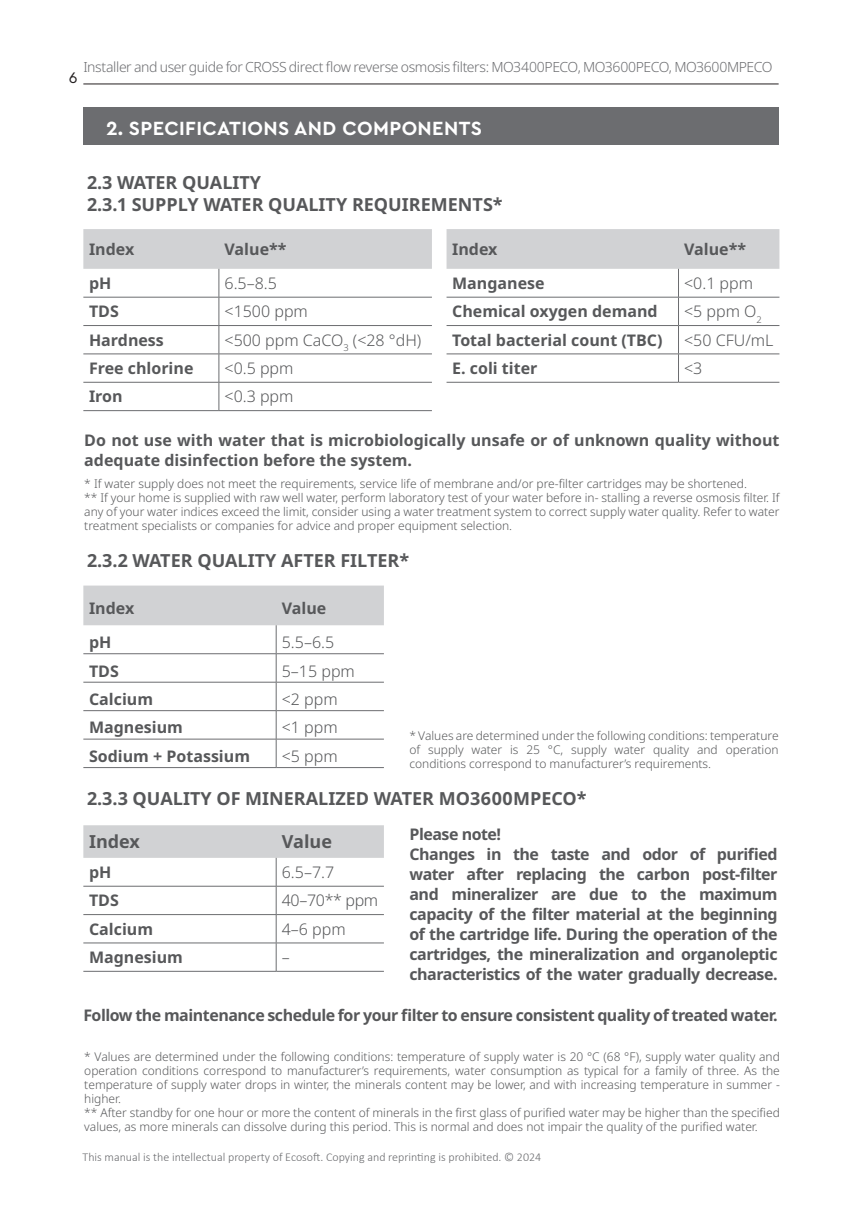
<style>
.page{position:relative;width:862px;height:1214px;background:#fff}
.page>*{position:absolute;margin:0;border:0;box-sizing:border-box;transform-origin:0 0}
.t1{font:700 20px "Cera PRO";letter-spacing:.02em;color:#fff}
.t2{font:700 18px/22px "Noto Sans";color:#57585a}
.t3{font:700 16px/20px "Noto Sans";letter-spacing:-.03em;color:#57585a}
.t4{font:700 16px/20px "Noto Sans";color:#57585a}
.t5{font:300 16px "Noto Sans";color:#57585a}
.t6{font:16px "Cera PRO";color:#231f20}
.t7{font:300 14px "Noto Sans";letter-spacing:-.03em;color:#6c6d70}
.t8{font:300 12px/14px "Noto Sans";color:#57585a}
.t9{font:300 12px "Calibri";color:#6c6d70}
</style>
<div class="page">
<hr style="left:83px;top:83px;width:695px;height:1px;background:#231f20">
<svg style="left:83px;top:229px;width:349px;height:181px"></svg>
<hr style="left:83px;top:410px;width:136px;height:1px;background:#6c6d70">
<hr style="left:219px;top:410px;width:213px;height:1px;background:#6c6d70">
<svg style="left:446px;top:229px;width:333px;height:153px"></svg>
<hr style="left:446px;top:382px;width:232px;height:1px;background:#6c6d70">
<hr style="left:678px;top:382px;width:101px;height:1px;background:#6c6d70">
<div style="left:83px;top:108px;width:695px;height:37px;background:#6c6d70"></div>
<svg style="left:83px;top:585px;width:301px;height:182px"></svg>
<hr style="left:83px;top:767px;width:193px;height:1px;background:#6c6d70">
<hr style="left:276px;top:767px;width:108px;height:1px;background:#6c6d70">
<svg style="left:83px;top:825px;width:301px;height:145px"></svg>
<hr style="left:83px;top:970px;width:193px;height:1px;background:#6c6d70">
<hr style="left:276px;top:970px;width:108px;height:1px;background:#6c6d70">
<p class="t7" style="left:83px;top:57px;width:691px">Installer and user guide for CROSS direct flow reverse osmosis filters: MO3400PECO, MO3600PECO, MO3600MPECO</p>
<h3 class="t6" style="left:69px;top:67px;width:10px">6</h3>
<h1 class="t1" style="left:106px;top:115px;width:377px">2. SPECIFICATIONS AND COMPONENTS</h1>
<h2 class="t2" style="left:87px;top:172px;width:417px">2.3 WATER QUALITY<br>2.3.1 SUPPLY WATER QUALITY REQUIREMENTS*</h2>
<h3 class="t3" style="left:89px;top:239px;width:47px">Index</h3>
<h3 class="t3" style="left:225px;top:239px;width:64px">Value**</h3>
<h3 class="t3" style="left:89px;top:273px;width:24px">pH</h3>
<h3 class="t5" style="left:225px;top:271px;width:54px">6.5–8.5</h3>
<h3 class="t3" style="left:89px;top:302px;width:31px">TDS</h3>
<h3 class="t5" style="left:225px;top:300px;width:85px">&lt;1500 ppm</h3>
<h3 class="t4" style="left:89px;top:330px;width:76px">Hardness</h3>
<h3 class="t5" style="left:225px;top:328px;width:198px">&lt;500 ppm CaCO<sub>3</sub> (&lt;28 °dH)</h3>
<h3 class="t4" style="left:89px;top:358px;width:106px">Free chlorine</h3>
<h3 class="t5" style="left:225px;top:357px;width:70px">&lt;0.5 ppm</h3>
<h3 class="t3" style="left:89px;top:387px;width:35px">Iron</h3>
<h3 class="t5" style="left:225px;top:385px;width:70px">&lt;0.3 ppm</h3>
<h3 class="t3" style="left:452px;top:239px;width:47px">Index</h3>
<h3 class="t3" style="left:684px;top:239px;width:64px">Value**</h3>
<h3 class="t4" style="left:452px;top:273px;width:94px">Manganese</h3>
<h3 class="t5" style="left:684px;top:271px;width:70px">&lt;0.1 ppm</h3>
<h3 class="t4" style="left:452px;top:302px;width:207px">Chemical oxygen demand</h3>
<h3 class="t5" style="left:684px;top:300px;width:79px">&lt;5 ppm O<sub>2</sub></h3>
<h3 class="t4" style="left:452px;top:330px;width:212px">Total bacterial count (TBC)</h3>
<h3 class="t5" style="left:684px;top:328px;width:91px">&lt;50 CFU/mL</h3>
<h3 class="t4" style="left:452px;top:358px;width:87px">E. coli titer</h3>
<h3 class="t5" style="left:684px;top:357px;width:20px">&lt;3</h3>
<h3 class="t4" style="left:84px;top:430px;width:697px">Do not use with water that is microbiologically unsafe or of unknown quality without adequate disinfection before the system.</h3>
<p class="t8" style="left:84px;top:477px;width:697px">* If water supply does not meet the requirements, service life of membrane and/or pre-filter cartridges may be shortened.<br>** If your home is supplied with raw well water, perform laboratory test of your water before in- stalling a reverse osmosis filter. If any of your water indices exceed the limit, consider using a water treatment system to correct supply water quality. Refer to water treatment specialists or companies for advice and proper equipment selection.</p>
<h2 class="t2" style="left:87px;top:550px;width:324px">2.3.2 WATER QUALITY AFTER FILTER*</h2>
<h3 class="t3" style="left:89px;top:598px;width:47px">Index</h3>
<h3 class="t3" style="left:282px;top:598px;width:46px">Value</h3>
<h3 class="t3" style="left:89px;top:632px;width:24px">pH</h3>
<h3 class="t5" style="left:282px;top:631px;width:54px">5.5–6.5</h3>
<h3 class="t3" style="left:89px;top:661px;width:31px">TDS</h3>
<h3 class="t5" style="left:282px;top:659px;width:75px">5–15 ppm</h3>
<h3 class="t4" style="left:89px;top:689px;width:66px">Calcium</h3>
<h3 class="t5" style="left:282px;top:688px;width:57px">&lt;2 ppm</h3>
<h3 class="t4" style="left:89px;top:718px;width:95px">Magnesium</h3>
<h3 class="t5" style="left:282px;top:716px;width:57px">&lt;1 ppm</h3>
<h3 class="t4" style="left:89px;top:746px;width:162px">Sodium + Potassium</h3>
<h3 class="t5" style="left:282px;top:744px;width:57px">&lt;5 ppm</h3>
<p class="t8" style="left:409px;top:728px;width:371px;text-align:justify">* Values are determined under the following conditions: temperature of supply water is 25 °C, supply water quality and operation conditions correspond to manufacturer’s requirements.</p>
<h2 class="t2" style="left:87px;top:788px;width:501px">2.3.3 QUALITY OF MINERALIZED WATER MO3600MPECO*</h2>
<p class="t3" style="left:409px;top:824px;width:370px">Please note!<br>Changes in the taste and odor of purified water after replacing the carbon post-filter and mineralizer are due to the maximum capacity of the filter material at the beginning of the cartridge life. During the operation of the cartridges, the mineralization and organoleptic characteristics of the water gradually decrease.</p>
<h3 class="t3" style="left:83px;top:1004px;width:696px">Follow the maintenance schedule for your filter to ensure consistent quality of treated water.</h3>
<p class="t8" style="left:84px;top:1049px;width:697px">* Values are determined under the following conditions: temperature of supply water is 20 °C (68 °F), supply water quality and operation conditions correspond to manufacturer’s requirements, water consumption as typical for a family of three. As the temperature of supply water drops in winter, the minerals content may be lower, and with increasing temperature in summer - higher.<br>** After standby for one hour or more the content of minerals in the first glass of purified water may be higher than the specified values, as more minerals can dissolve during this period. This is normal and does not impair the quality of the purified water.</p>
<h2 class="t2" style="left:89px;top:831px;width:52px">Index</h2>
<h2 class="t2" style="left:282px;top:831px;width:52px">Value</h2>
<h3 class="t3" style="left:89px;top:862px;width:24px">pH</h3>
<h3 class="t5" style="left:282px;top:860px;width:54px">6.5–7.7</h3>
<h3 class="t3" style="left:89px;top:890px;width:31px">TDS</h3>
<h3 class="t5" style="left:282px;top:889px;width:98px">40–70** ppm</h3>
<h3 class="t4" style="left:89px;top:919px;width:66px">Calcium</h3>
<h3 class="t5" style="left:282px;top:917px;width:65px">4–6 ppm</h3>
<h3 class="t4" style="left:89px;top:947px;width:95px">Magnesium</h3>
<h3 class="t5" style="left:282px;top:945px;width:9px">–</h3>
<p class="t9" style="left:83px;top:1148px;width:460px">This manual is the intellectual property of Ecosoft. Copying and reprinting is prohibited. © 2024</p>
</div>
